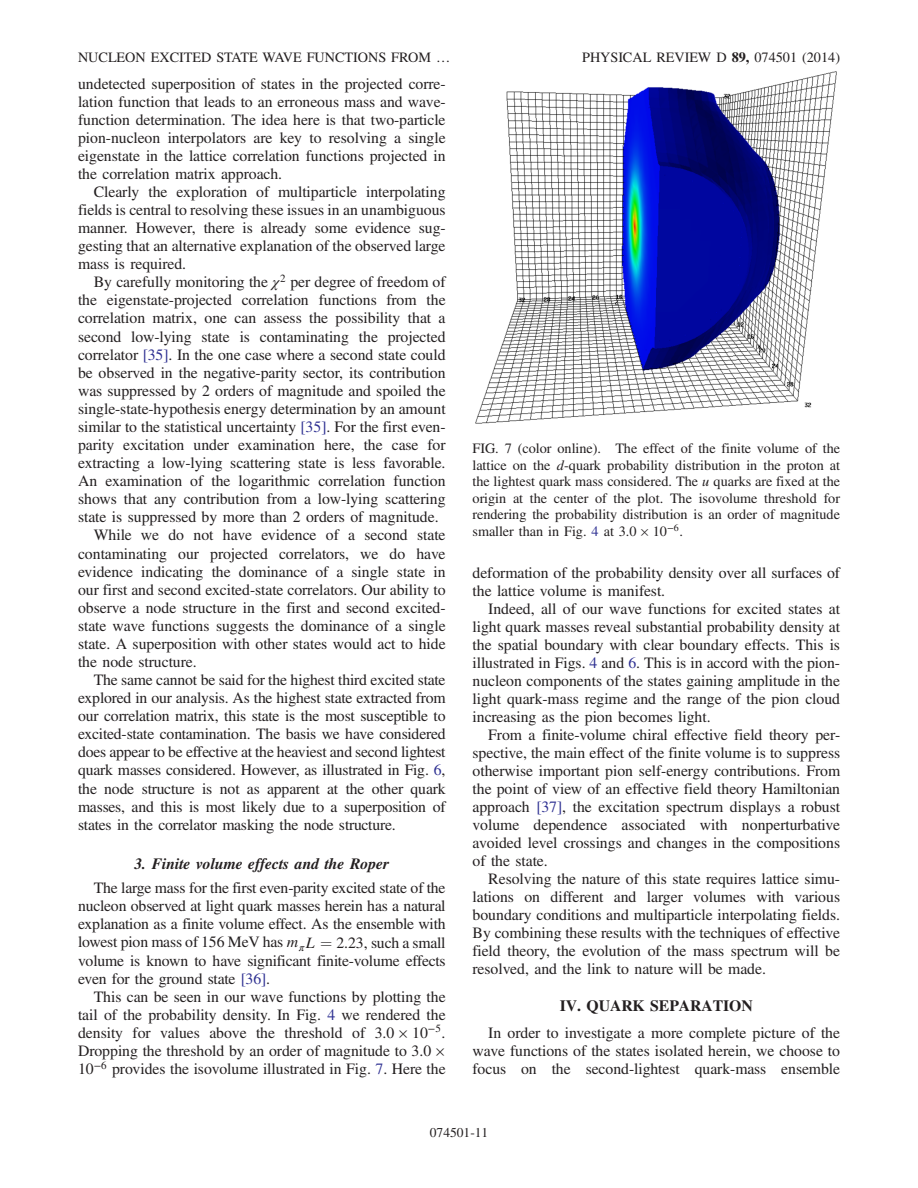
<style>
.page{position:relative;width:918px;height:1188px;background:#fff}
.page>*{position:absolute;margin:0;border:0;box-sizing:border-box;transform-origin:0 0}
.t1{font:15.75px/18px "Adv OT483 a 8203";color:#231f20;text-align:justify}
.t2{font:15.75px "Adv OT8 c 6 e 960 a.BI";color:#231f20}
.t3{font:15.75px "Adv OT19 ee 2 aa 8.B";color:#231f20}
.t4{font:14.25px/16.5px "Adv OT483 a 8203";color:#231f20;text-align:justify}
.t5{font:13.5px "Adv OT483 a 8203";color:#231f20}
.s1{font-style:inherit}
.s2{font-family:"Adv OT19 ee 2 aa 8.B"}
.s3{font-family:"Adv O Tdd 3 b 7348.I"}
.s4{color:#2e3092}
.s5{font-family:"Adv T Td 0 b 5 fdba.I"}
.s6{font-family:"Adv P4 C4 E74"}
.s7{font-family:"Adv T Tbdb 21 c 9 e"}
</style>
<div class="page">
<img style="left:475px;top:71px;width:362px;height:353px">
<p class="t4" style="left:78px;top:50px;width:374px">NUCLEON EXCITED STATE WAVE FUNCTIONS FROM <span class="s1">…</span></p>
<p class="t4" style="left:582px;top:50px;width:259px">PHYSICAL REVIEW D <span class="s2">89,</span> 074501 (2014)</p>
<p class="t1" style="left:78px;top:76px;width:369px">undetected superposition of states in the projected corre&shy;lation function that leads to an erroneous mass and wave&shy;function determination. The idea here is that two-particle pion-nucleon interpolators are key to resolving a single eigenstate in the lattice correlation functions projected in the correlation matrix approach.</p>
<p class="t1" style="left:78px;top:184px;width:369px;text-indent:16px">Clearly the exploration of multiparticle interpolating fields is central to resolving these issues in an unambiguous manner. However, there is already some evidence sug&shy;gesting that an alternative explanation of the observed large mass is required.</p>
<p class="t1" style="left:94px;top:275px;width:353px">By carefully monitoring the <span class="s3">χ</span><sup>2</sup> per degree of freedom of</p>
<p class="t1" style="left:78px;top:293px;width:369px">the eigenstate-projected correlation functions from the</p>
<p class="t1" style="left:78px;top:311px;width:369px">correlation matrix, one can assess the possibility that a</p>
<p class="t1" style="left:78px;top:329px;width:369px">second low-lying state is contaminating the projected</p>
<p class="t1" style="left:78px;top:347px;width:369px">correlator <span class="s4">[35]</span>. In the one case where a second state could</p>
<p class="t1" style="left:78px;top:365px;width:369px">be observed in the negative-parity sector, its contribution</p>
<p class="t1" style="left:78px;top:383px;width:369px">was suppressed by 2 orders of magnitude and spoiled the</p>
<p class="t1" style="left:78px;top:401px;width:369px">single-state-hypothesis energy determination by an amount</p>
<p class="t1" style="left:78px;top:419px;width:369px">similar to the statistical uncertainty <span class="s4">[35]</span>. For the first even-</p>
<p class="t1" style="left:78px;top:437px;width:369px">parity excitation under examination here, the case for</p>
<p class="t1" style="left:78px;top:456px;width:369px">extracting a low-lying scattering state is less favorable.</p>
<p class="t1" style="left:78px;top:474px;width:369px">An examination of the logarithmic correlation function</p>
<p class="t1" style="left:78px;top:492px;width:369px">shows that any contribution from a low-lying scattering</p>
<p class="t1" style="left:78px;top:510px;width:362px">state is suppressed by more than 2 orders of magnitude.</p>
<p class="t1" style="left:94px;top:528px;width:353px">While we do not have evidence of a second state</p>
<p class="t1" style="left:78px;top:546px;width:369px">contaminating our projected correlators, we do have</p>
<p class="t1" style="left:78px;top:564px;width:369px">evidence indicating the dominance of a single state in</p>
<p class="t1" style="left:78px;top:582px;width:369px">our first and second excited-state correlators. Our ability to</p>
<p class="t1" style="left:78px;top:600px;width:369px">observe a node structure in the first and second excited-</p>
<p class="t1" style="left:78px;top:618px;width:369px">state wave functions suggests the dominance of a single</p>
<p class="t1" style="left:78px;top:636px;width:369px">state. A superposition with other states would act to hide</p>
<p class="t1" style="left:78px;top:654px;width:120px">the node structure.</p>
<p class="t1" style="left:94px;top:672px;width:353px">The same cannot be said for the highest third excited state</p>
<p class="t1" style="left:78px;top:691px;width:369px">explored in our analysis. As the highest state extracted from</p>
<p class="t1" style="left:78px;top:709px;width:369px">our correlation matrix, this state is the most susceptible to</p>
<p class="t1" style="left:78px;top:727px;width:369px">excited-state contamination. The basis we have considered</p>
<p class="t1" style="left:78px;top:745px;width:369px">does appear to be effective at the heaviest and second lightest</p>
<p class="t1" style="left:78px;top:763px;width:369px">quark masses considered. However, as illustrated in Fig. <span class="s4">6</span>,</p>
<p class="t1" style="left:78px;top:781px;width:369px">the node structure is not as apparent at the other quark</p>
<p class="t1" style="left:78px;top:799px;width:369px">masses, and this is most likely due to a superposition of</p>
<p class="t1" style="left:78px;top:817px;width:319px">states in the correlator masking the node structure.</p>
<p class="t2" style="left:134px;top:855px;width:256px">3. Finite volume effects and the Roper</p>
<p class="t1" style="left:78px;top:880px;width:369px;text-indent:16px">The large mass for the first even-parity excited state of the nucleon observed at light quark masses herein has a natural explanation as a finite volume effect. As the ensemble with lowest pion mass of 156 MeV has <span class="s5">m</span><sub>π</sub><span class="s5">L</span> <span class="s6">¼</span> <span class="s7">2</span>.<span class="s7">23</span>, such a small volume is known to have significant finite-volume effects even for the ground state <span class="s4">[36]</span>.</p>
<p class="t1" style="left:78px;top:989px;width:369px;text-indent:16px">This can be seen in our wave functions by plotting the tail of the probability density. In Fig. <span class="s4">4</span> we rendered the density for values above the threshold of <span class="s7">3</span>.<span class="s7">0</span> × <span class="s7">10</span><sup>−</sup><sup>5</sup>.<br>Dropping the threshold by an order of magnitude to <span class="s7">3</span>.<span class="s7">0</span> × <span class="s7">10</span><sup>−</sup><sup>6</sup> provides the isovolume illustrated in Fig. <span class="s4">7</span>. Here the</p>
<p class="t4" style="left:473px;top:442px;width:369px">FIG. 7 (color online). The effect of the finite volume of the lattice on the <span class="s5">d</span>-quark probability distribution in the proton at the lightest quark mass considered. The <span class="s5">u</span> quarks are fixed at the origin at the center of the plot. The isovolume threshold for rendering the probability distribution is an order of magnitude smaller than in Fig. <span class="s4">4</span> at <span class="s7">3</span>.<span class="s7">0</span> × <span class="s7">10</span><sup>−</sup><sup>6</sup>.</p>
<p class="t1" style="left:473px;top:565px;width:369px">deformation of the probability density over all surfaces of the lattice volume is manifest.</p>
<p class="t1" style="left:473px;top:601px;width:369px;text-indent:16px">Indeed, all of our wave functions for excited states at light quark masses reveal substantial probability density at the spatial boundary with clear boundary effects. This is illustrated in Figs. <span class="s4">4</span> and <span class="s4">6</span>. This is in accord with the pion&shy;nucleon components of the states gaining amplitude in the light quark-mass regime and the range of the pion cloud increasing as the pion becomes light.</p>
<p class="t1" style="left:473px;top:727px;width:369px;text-indent:16px">From a finite-volume chiral effective field theory per&shy;spective, the main effect of the finite volume is to suppress otherwise important pion self-energy contributions. From the point of view of an effective field theory Hamiltonian approach <span class="s4">[37]</span>, the excitation spectrum displays a robust volume dependence associated with nonperturbative avoided level crossings and changes in the compositions of the state.</p>
<p class="t1" style="left:473px;top:871px;width:369px;text-indent:16px">Resolving the nature of this state requires lattice simu&shy;lations on different and larger volumes with various boundary conditions and multiparticle interpolating fields.<br>By combining these results with the techniques of effective field theory, the evolution of the mass spectrum will be resolved, and the link to nature will be made.</p>
<p class="t3" style="left:560px;top:996px;width:194px">IV. QUARK SEPARATION</p>
<p class="t1" style="left:473px;top:1025px;width:369px;text-indent:16px">In order to investigate a more complete picture of the wave functions of the states isolated herein, we choose to focus on the second-lightest quark-mass ensemble</p>
<p class="t5" style="left:430px;top:1128px;width:60px">074501-11</p>
</div>
